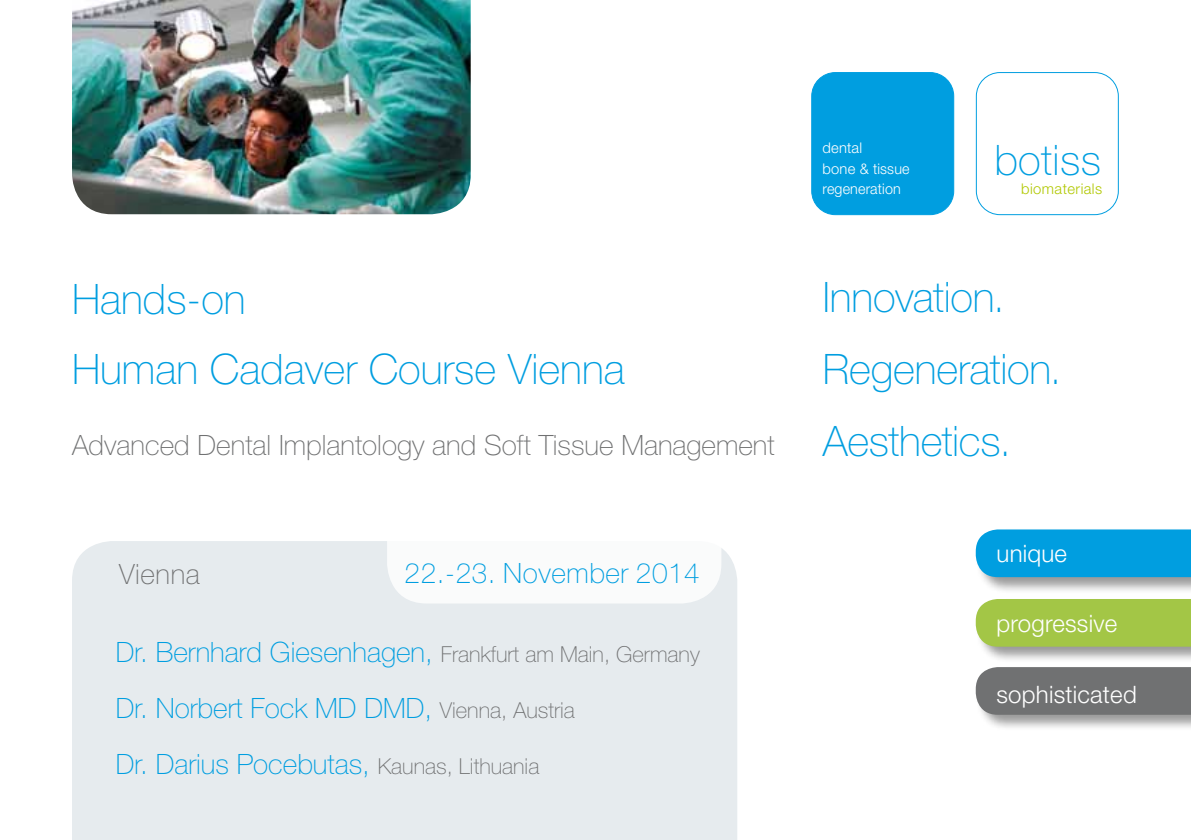
<style>
.page{position:relative;width:1191px;height:840px;background:#fff}
.page>*{position:absolute;margin:0;border:0;box-sizing:border-box;transform-origin:0 0}
.t1{font:100 42px/72px "Helvetica Neue";color:#009ee0}
.t2{font:100 28px/56px "Helvetica Neue";color:#009ee0}
.t3{font:100 28px "Helvetica Neue";color:#707172}
.t4{font:100 28px "Helvetica Neue";letter-spacing:.02em;color:#009ee0}
.t5{font:300 24px "Helvetica Neue";letter-spacing:.01em;color:#fff}
.t6{font:300 14.8px/20.6px "Helvetica Neue";letter-spacing:.01em;color:#fff}
.t7{font:300 14.8px "Helvetica Neue";letter-spacing:.03em;color:#b1c800}
.s1{font-size:22px;color:#707172}
</style>
<div class="page">
<div style="left:976px;top:72px;width:142px;height:143px;border:1px solid #009ee0;border-radius:24px"></div>
<div style="left:811px;top:72px;width:142px;height:142px;background:#009ee0;border-radius:24px"></div>
<div style="left:811px;top:72px;width:143px;height:143px;border:1px solid #009ee0;border-radius:24px"></div>
<div style="left:974px;top:528px;width:217px;height:65px;background:#000;opacity:.4"></div>
<div style="left:975px;top:529px;width:216px;height:48px;background:#009ee0"></div>
<div style="left:974px;top:597px;width:217px;height:66px;background:#000;opacity:.4"></div>
<div style="left:975px;top:598px;width:216px;height:48px;background:#a3c646"></div>
<div style="left:974px;top:665px;width:217px;height:66px;background:#000;opacity:.4"></div>
<div style="left:975px;top:666px;width:216px;height:48px;background:#707172"></div>
<div style="left:72px;top:541px;width:665px;height:298px;background:#e6ebee"></div>
<img style="left:72px;top:0;width:399px;height:214px">
<div style="left:387px;top:471px;width:334px;height:132px;background:#fff;border-radius:40px"></div>
<h1 class="t1" style="left:72px;top:264px;width:554px;line-height:70px">Hands-on<br>Human Cadaver Course Vienna</h1>
<p class="t3" style="left:72px;top:429px;width:704px">Advanced Dental Implantology and Soft Tissue Management</p>
<p class="t3" style="left:119px;top:558px;width:82px">Vienna</p>
<p class="t4" style="left:405px;top:557px;width:297px">22.-23. November 2014</p>
<p class="t2" style="left:116px;top:623px;width:585px">Dr. Bernhard Giesenhagen, <span class="s1">Frankfurt am Main, Germany<br></span>Dr. Norbert Fock MD DMD, <span class="s1">Vienna, Austria<br></span>Dr. Darius Pocebutas, <span class="s1">Kaunas, Lithuania</span></p>
<p class="t6" style="left:822px;top:137px;width:88px">dental<br>bone &amp; tissue regeneration</p>
<h1 class="t1" style="left:994px;top:124px;width:108px">botiss</h1>
<p class="t7" style="left:1021px;top:180px;width:83px">biomaterials</p>
<h1 class="t1" style="left:823px;top:261px;width:240px">Innovation.<br>Regeneration.<br>Aesthetics.</h1>
<p class="t5" style="left:996px;top:538px;width:72px">unique</p>
<p class="t5" style="left:996px;top:609px;width:122px">progressive</p>
<p class="t5" style="left:996px;top:679px;width:142px">sophisticated</p>
</div>
